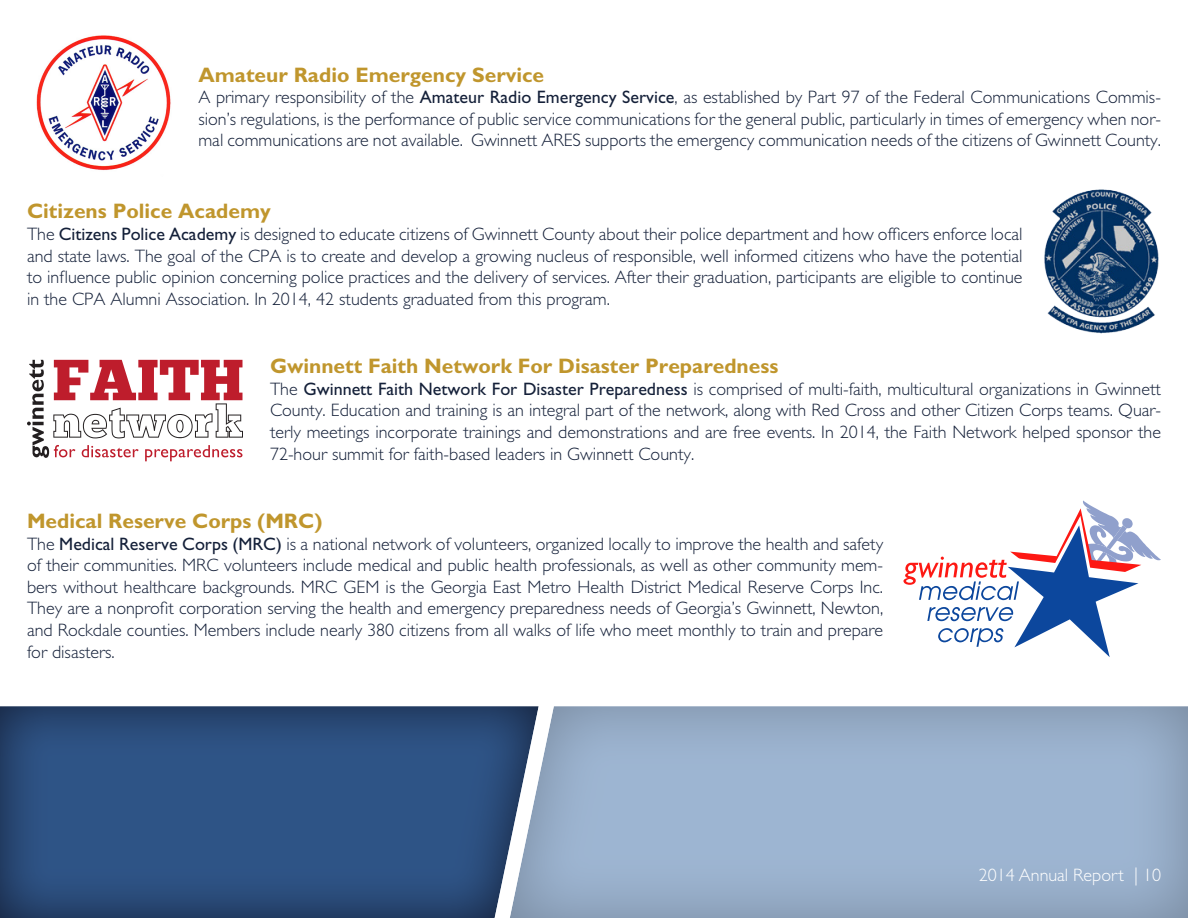
<style>
.page{position:relative;width:1188px;height:918px;background:#fff}
.page>*{position:absolute;margin:0;border:0;box-sizing:border-box;transform-origin:0 0}
.t1{font:700 21px "Gill Sans";color:#c0962d}
.t2{font:300 18px/21.6px "Gill Sans";color:#142039;text-align:justify}
.t3{font:300 18px "Gill Sans";color:#fff}
.s1{font-weight:400}
</style>
<div class="page">
<img style="left:36px;top:35px;width:135px;height:136px">
<img style="left:1044px;top:189px;width:115px;height:145px">
<svg style="left:27px;top:360px;width:216px;height:101px"></svg>
<svg style="left:903px;top:500px;width:258px;height:157px"></svg>
<div style="left:0;top:704px;width:540px;height:214px;background:#265085;opacity:.75"></div>
<div style="left:508px;top:704px;width:680px;height:214px;background:#abc5e4;opacity:.75"></div>
<p class="t1" style="left:198px;top:62px;width:347px">Amateur Radio Emergency Service</p>
<p class="t2" style="left:198px;top:86px;width:964px">A primary responsibility of the <span class="s1">Amateur Radio Emergency Service</span>, as established by Part 97 of the Federal Communications Commis&shy;sion’s regulations, is the performance of public service communications for the general public, particularly in times of emergency when nor&shy;mal communications are not available. Gwinnett ARES supports the emergency communication needs of the citizens of Gwinnett County.</p>
<p class="t1" style="left:27px;top:199px;width:245px">Citizens Police Academy</p>
<p class="t2" style="left:27px;top:223px;width:997px">The <span class="s1">Citizens Police Academy</span> is designed to educate citizens of Gwinnett County about their police department and how officers enforce local and state laws. The goal of the CPA is to create and develop a growing nucleus of responsible, well informed citizens who have the potential to influence public opinion concerning police practices and the delivery of services. After their graduation, participants are eligible to continue in the CPA Alumni Association. In 2014, 42 students graduated from this program.</p>
<p class="t1" style="left:270px;top:354px;width:510px">Gwinnett Faith Network For Disaster Preparedness</p>
<p class="t2" style="left:270px;top:378px;width:893px">The <span class="s1">Gwinnett Faith Network For Disaster Preparedness</span> is comprised of multi-faith, multicultural organizations in Gwinnett County. Education and training is an integral part of the network, along with Red Cross and other Citizen Corps teams. Quar&shy;terly meetings incorporate trainings and demonstrations and are free events. In 2014, the Faith Network helped sponsor the 72-hour summit for faith-based leaders in Gwinnett County.</p>
<p class="t1" style="left:27px;top:508px;width:297px">Medical Reserve Corps (MRC)</p>
<p class="t2" style="left:27px;top:533px;width:858px">The <span class="s1">Medical Reserve Corps (MRC)</span> is a national network of volunteers, organized locally to improve the health and safety of their communities. MRC volunteers include medical and public health professionals, as well as other community mem&shy;bers without healthcare backgrounds. MRC GEM is the Georgia East Metro Health District Medical Reserve Corps Inc.<br>They are a nonprofit corporation serving the health and emergency preparedness needs of Georgia’s Gwinnett, Newton, and Rockdale counties. Members include nearly 380 citizens from all walks of life who meet monthly to train and prepare for disasters.</p>
<p class="t3" style="left:979px;top:864px;width:184px">2014 Annual Report | 10</p>
</div>
